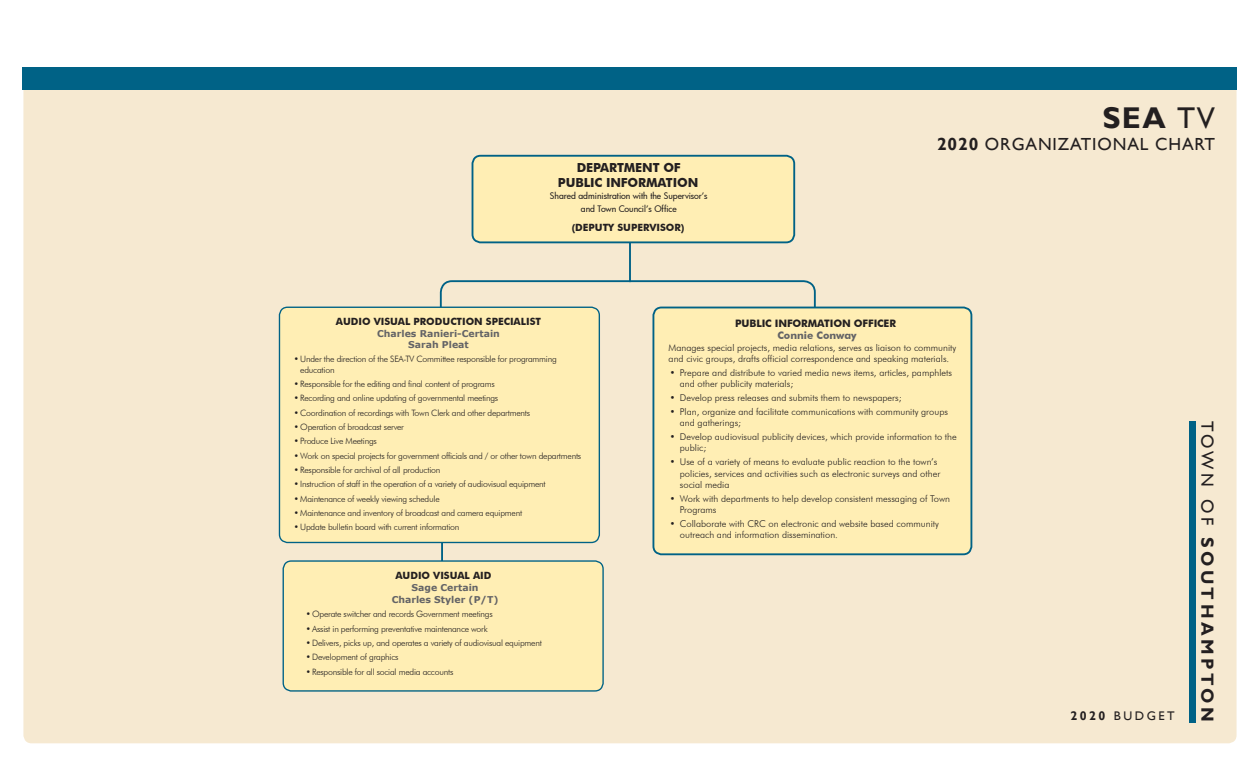
<style>
.page{position:relative;width:1260px;height:765px;background:#fff}
.page>*{position:absolute;margin:0;border:0;box-sizing:border-box;transform-origin:0 0}
.t1{font:700 30px "Gill Sans";color:#231f20}
.t2{font:17.5px "Gill Sans";letter-spacing:.05em;color:#231f20}
.t3{font:700 17.5px "Gill Sans";letter-spacing:.2em;color:#231f20}
.t4{font:700 12.5px/15px "Futura BT";letter-spacing:-.01em;color:#231f20;text-align:center}
.t5{font:12.5px "Gill Sans";letter-spacing:.2em;color:#231f20}
.t6{font:700 10.25px "Futura BT";letter-spacing:-.01em;color:#231f20}
.t7{font:700 10.25px "Futura BT";color:#636366}
.t8{font:700 10px "Futura BT";color:#231f20}
.t9{font:300 9.38px/11.2px "Futura BT";color:#231f20}
.t10{font:700 9.38px/11.2px "Verdana";color:#636366;text-align:center}
.t11{font:300 8.75px/10.5px "Futura BT";letter-spacing:-.025em;color:#231f20}
.t12{font:500 8.75px/12.2px "Futura";letter-spacing:-.005em;color:#231f20;text-align:center}
.s1{font-weight:400}
.s2{font-weight:700}
</style>
<div class="page">
<div style="left:23px;top:68px;width:1214px;height:675px;background:#f6e9d1;border-radius:8px"></div>
<hr style="left:629px;top:183px;width:2px;height:99px;background:#006286">
<svg style="left:439px;top:279px;width:378px;height:56px"></svg>
<hr style="left:441px;top:537px;width:2px;height:120px;background:#006286">
<div style="left:22px;top:68px;width:1216px;height:22px;background:#006286"></div>
<div style="left:279px;top:307px;width:320px;height:235px;background:#ffeeb4;border-radius:8px"></div>
<div style="left:279px;top:307px;width:321px;height:236px;border:1px solid #006286;border-radius:8px"></div>
<div style="left:283px;top:561px;width:320px;height:130px;background:#ffeeb4;border-radius:8px"></div>
<div style="left:283px;top:560px;width:321px;height:132px;border:1px solid #006286;border-radius:8px"></div>
<div style="left:1189px;top:421px;width:7px;height:302px;background:#006286"></div>
<div style="left:473px;top:156px;width:321px;height:86px;background:#ffeeb4;border-radius:8px"></div>
<div style="left:472px;top:155px;width:323px;height:88px;border:2px solid #006286;border-radius:8px"></div>
<div style="left:653px;top:308px;width:318px;height:246px;background:#ffeeb4;border-radius:8px"></div>
<div style="left:653px;top:307px;width:319px;height:248px;border:2px solid #006286;border-radius:8px"></div>
<p class="t4" style="left:558px;top:160px;width:142px">DEPARTMENT OF<br>PUBLIC INFORMATION</p>
<p class="t12" style="left:550px;top:190px;width:159px">Shared administration with the Supervisor’s and Town Council’s Office</p>
<p class="t8" style="left:572px;top:221px;width:114px">(DEPUTY SUPERVISOR)</p>
<p class="t1" style="left:1102px;top:99px;width:114px">SEA <span class="s1">TV</span></p>
<p class="t2" style="left:937px;top:134px;width:279px"><span class="s2">2020</span> ORGANIZATIONAL CHART</p>
<p class="t8" style="left:336px;top:316px;width:207px">AUDIO VISUAL PRODUCTION SPECIALIST</p>
<p class="t10" style="left:377px;top:327px;width:124px">Charles Ranieri-Certain<br>Sarah Pleat</p>
<p class="t11" style="left:300px;top:354px;width:258px;text-indent:-6px">• Under the direction of the SEA-TV Committee responsible for programming education</p>
<p class="t11" style="left:294px;top:379px;width:202px">• Responsible for the editing and final content of programs</p>
<p class="t11" style="left:294px;top:393px;width:206px">• Recording and online updating of governmental meetings</p>
<p class="t11" style="left:294px;top:407px;width:238px">• Coordination of recordings with Town Clerk and other departments</p>
<p class="t11" style="left:294px;top:422px;width:112px">• Operation of broadcast server</p>
<p class="t11" style="left:294px;top:436px;width:85px">• Produce Live Meetings</p>
<p class="t11" style="left:294px;top:450px;width:289px">• Work on special projects for government officials and / or other town departments</p>
<p class="t11" style="left:294px;top:465px;width:148px">• Responsible for archival of all production</p>
<p class="t11" style="left:294px;top:479px;width:253px">• Instruction of staff in the operation of a variety of audiovisual equipment</p>
<p class="t11" style="left:294px;top:493px;width:147px">• Maintenance of weekly viewing schedule</p>
<p class="t11" style="left:294px;top:508px;width:230px">• Maintenance and inventory of broadcast and camera equipment</p>
<p class="t11" style="left:294px;top:522px;width:167px">• Update bulletin board with current information</p>
<p class="t8" style="left:396px;top:570px;width:98px">AUDIO VISUAL AID</p>
<p class="t10" style="left:412px;top:582px;width:68px">Sage Certain</p>
<p class="t10" style="left:392px;top:594px;width:108px">Charles Styler (P/T)</p>
<p class="t11" style="left:306px;top:609px;width:189px">• Operate switcher and records Government meetings</p>
<p class="t11" style="left:306px;top:623px;width:184px">• Assist in performing preventative maintenance work</p>
<p class="t11" style="left:306px;top:638px;width:238px">• Delivers, picks up, and operates a variety of audiovisual equipment</p>
<p class="t11" style="left:306px;top:652px;width:94px">• Development of graphics</p>
<p class="t11" style="left:306px;top:666px;width:149px">• Responsible for all social media accounts</p>
<p class="t6" style="left:735px;top:317px;width:162px">PUBLIC INFORMATION OFFICER</p>
<p class="t7" style="left:777px;top:330px;width:81px">Connie Conway</p>
<p class="t9" style="left:669px;top:342px;width:289px">Manages special projects, media relations, serves as liaison to community and civic groups, drafts official correspondence and speaking materials.</p>
<p class="t9" style="left:680px;top:367px;width:274px;text-indent:-10px">• Prepare and distribute to varied media news items, articles, pamphlets and other publicity materials;</p>
<p class="t9" style="left:670px;top:392px;width:233px">• Develop press releases and submits them to newspapers;</p>
<p class="t9" style="left:680px;top:406px;width:270px;text-indent:-10px">• Plan, organize and facilitate communications with community groups and gatherings;</p>
<p class="t9" style="left:680px;top:431px;width:278px;text-indent:-10px">• Develop audiovisual publicity devices, which provide information to the public;</p>
<p class="t9" style="left:680px;top:456px;width:262px;text-indent:-10px">• Use of a variety of means to evaluate public reaction to the town’s policies, services and activities such as electronic surveys and other social media</p>
<p class="t9" style="left:680px;top:493px;width:272px;text-indent:-10px">• Work with departments to help develop consistent messaging of Town<br>Programs</p>
<p class="t9" style="left:680px;top:518px;width:261px;text-indent:-10px">• Collaborate with CRC on electronic and website based community outreach and information dissemination.</p>
<h3 class="t5" style="left:1070px;top:708px;width:106px"><span class="s2">2020</span> BUDGET</h3>
<h2 class="t3" style="left:1218px;top:421px;width:301px;rotate:90deg"><span class="s1">TOWN OF</span> SOUTHAMPTON</h2>
</div>
